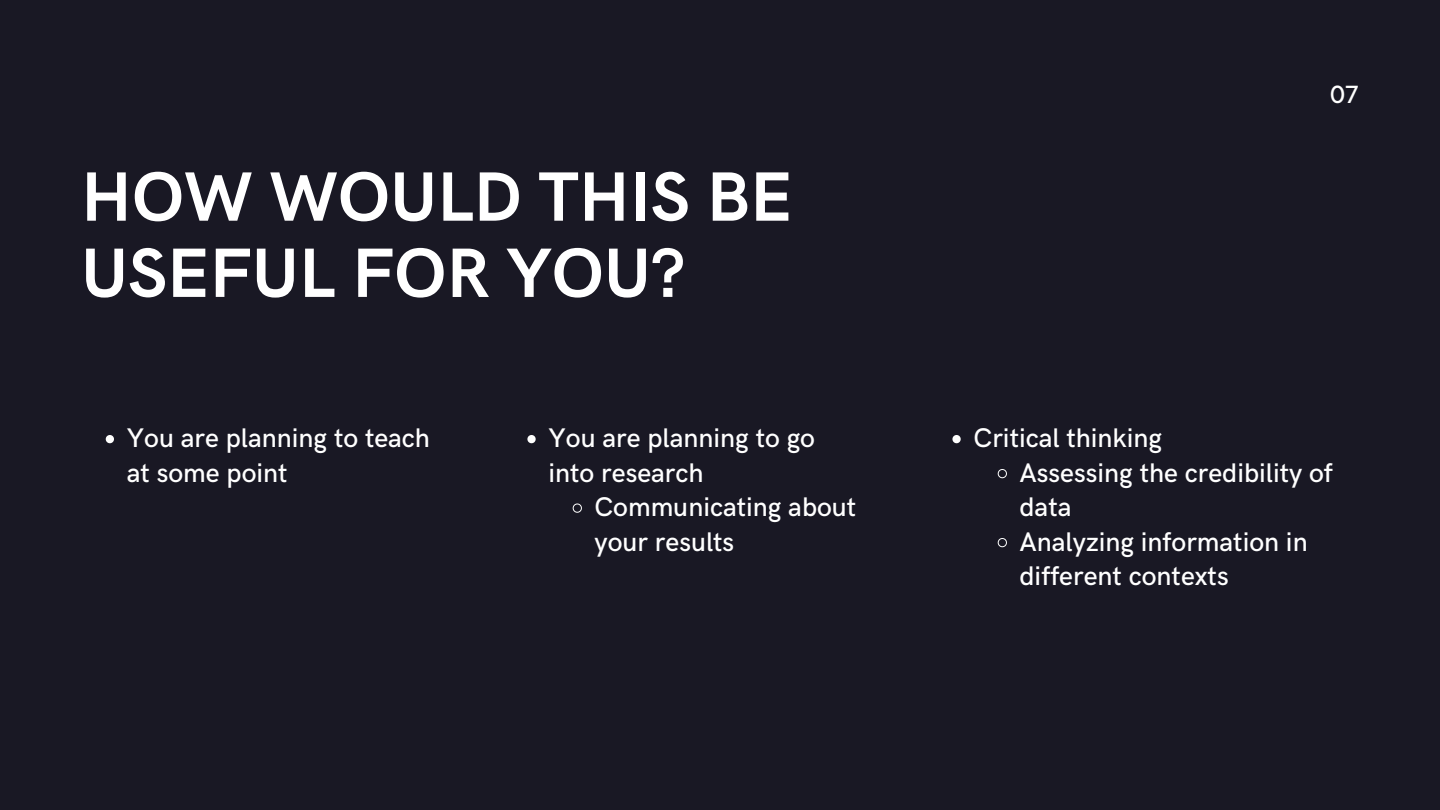
<style>
.page{position:relative;width:1440px;height:810px;background:#191824}
.page>*{position:absolute;margin:0;border:0;box-sizing:border-box;transform-origin:0 0}
.t1{font:700 70px/76.2px "HK Grotesk";color:#fff}
.t2{font:500 27px/34.5px "HK Grotesk";color:#fff}
.t3{font:500 25px "HK Grotesk";color:#fff}
</style>
<div class="page">
<svg style="left:106px;top:435px;width:8px;height:8px"></svg>
<svg style="left:527px;top:435px;width:9px;height:8px"></svg>
<svg style="left:572px;top:503px;width:10px;height:10px"></svg>
<svg style="left:952px;top:435px;width:9px;height:8px"></svg>
<svg style="left:997px;top:469px;width:10px;height:10px"></svg>
<svg style="left:997px;top:538px;width:10px;height:10px"></svg>
<h1 class="t1" style="left:81px;top:162px;width:713px">HOW WOULD THIS BE<br>USEFUL FOR YOU?</h1>
<p class="t2" style="left:127px;top:422px;width:305px">You are planning to teach at some point</p>
<p class="t2" style="left:549px;top:422px;width:268px">You are planning to go into research</p>
<p class="t2" style="left:594px;top:491px;width:263px">Communicating about your results</p>
<p class="t3" style="left:1330px;top:81px;width:30px">07</p>
<p class="t2" style="left:1020px;top:422px;width:315px;text-indent:-46px">Critical thinking<br>Assessing the credibility of data<br>Analyzing information in different contexts</p>
</div>
